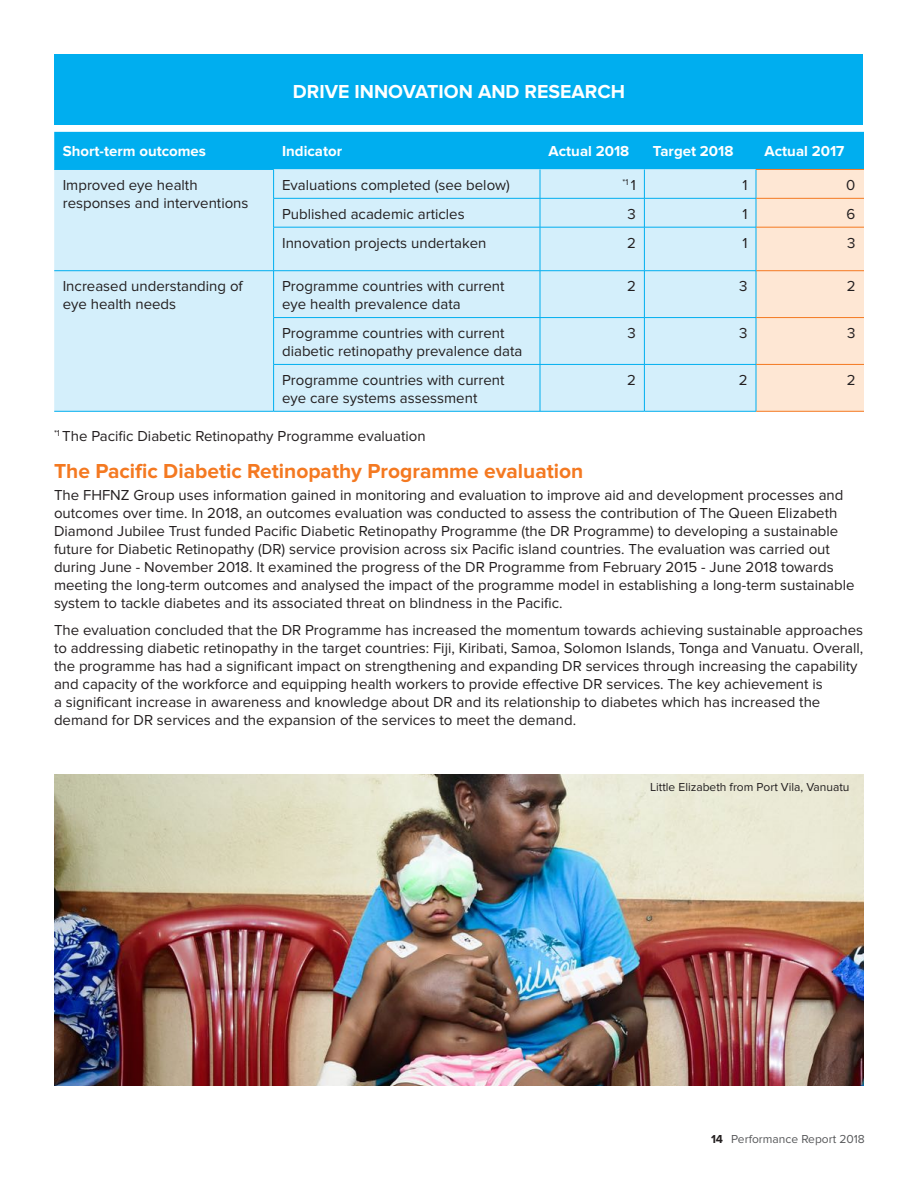
<style>
.page{position:relative;width:918px;height:1188px;background:#fff}
.page>*{position:absolute;margin:0;border:0;box-sizing:border-box;transform-origin:0 0}
.H3_Orange{font:700 21px "Proxima Nova";color:#f47921}
.Body_Copy{font:700 19.5px "Proxima Nova";color:#fff}
.Body_Copy-2{font:15px/18px "Proxima Nova";color:#231f20}
.Body_Copy-3{font:700 15px "Proxima Nova";color:#fff}
.Footnote{font:12px "Proxima Nova";color:#231f20}
.t1{font:12px "Proxima Nova";color:#57585a}
.Body_Copy-4{font:8.7px "Proxima Nova";color:#231f20}
.s1{font-size:15px}
.s2{font-weight:700;color:#231f20}
</style>
<div class="page">
<img style="left:54px;top:774px;width:810px;height:311px">
<hr style="left:274px;top:411px;width:266px;height:1px;background:#00aeef">
<hr style="left:540px;top:411px;width:104px;height:1px;background:#00aeef">
<svg style="left:54px;top:132px;width:810px;height:279px;background:#b9e4f4"></svg>
<hr style="left:644px;top:317px;width:112px;height:1px;background:#00aeef">
<hr style="left:756px;top:318px;width:1px;height:46px;background:#00aeef">
<hr style="left:644px;top:227px;width:112px;height:1px;background:#00aeef">
<hr style="left:756px;top:227px;width:1px;height:44px;background:#00aeef">
<hr style="left:644px;top:364px;width:112px;height:1px;background:#00aeef">
<hr style="left:756px;top:365px;width:1px;height:46px;background:#00aeef">
<hr style="left:644px;top:411px;width:112px;height:1px;background:#00aeef">
<hr style="left:756px;top:169px;width:108px;height:1px;background:#f47921">
<hr style="left:756px;top:270px;width:108px;height:1px;background:#f47921">
<hr style="left:756px;top:198px;width:108px;height:1px;background:#f47921">
<hr style="left:756px;top:317px;width:108px;height:1px;background:#f47921">
<hr style="left:756px;top:227px;width:108px;height:1px;background:#f47921">
<hr style="left:756px;top:364px;width:108px;height:1px;background:#f47921">
<hr style="left:756px;top:411px;width:108px;height:1px;background:#f47921">
<hr style="left:274px;top:270px;width:266px;height:1px;background:#00aeef">
<hr style="left:540px;top:270px;width:104px;height:1px;background:#00aeef">
<hr style="left:644px;top:270px;width:112px;height:1px;background:#00aeef">
<hr style="left:54px;top:411px;width:220px;height:1px;background:#00aeef">
<div style="left:54px;top:54px;width:809px;height:70px;background:#00aeef"></div>
<p class="Body_Copy" style="left:293px;top:80px;width:334px">DRIVE INNOVATION AND RESEARCH</p>
<p class="Body_Copy-3" style="left:63px;top:143px;width:145px">Short-term outcomes</p>
<p class="Body_Copy-3" style="left:282px;top:143px;width:62px">Indicator</p>
<p class="Body_Copy-3" style="left:549px;top:143px;width:82px">Actual 2018</p>
<p class="Body_Copy-3" style="left:653px;top:143px;width:82px">Target 2018</p>
<p class="Body_Copy-3" style="left:765px;top:143px;width:81px">Actual 2017</p>
<p class="Body_Copy-2" style="left:63px;top:176px;width:187px">Improved eye health responses and interventions</p>
<p class="Body_Copy-2" style="left:282px;top:176px;width:229px">Evaluations completed (see below)</p>
<p class="Body_Copy-4" style="left:623px;top:177px;width:15px">*1 <span class="s1">1</span></p>
<p class="Body_Copy-2" style="left:742px;top:176px;width:7px">1</p>
<p class="Body_Copy-2" style="left:846px;top:176px;width:11px">0</p>
<p class="Body_Copy-2" style="left:282px;top:205px;width:184px">Published academic articles</p>
<p class="Body_Copy-2" style="left:628px;top:205px;width:10px">3</p>
<p class="Body_Copy-2" style="left:742px;top:205px;width:7px">1</p>
<p class="Body_Copy-2" style="left:847px;top:205px;width:10px">6</p>
<p class="Body_Copy-2" style="left:282px;top:234px;width:206px">Innovation projects undertaken</p>
<p class="Body_Copy-2" style="left:627px;top:234px;width:10px">2</p>
<p class="Body_Copy-2" style="left:742px;top:234px;width:7px">1</p>
<p class="Body_Copy-2" style="left:847px;top:234px;width:10px">3</p>
<p class="Body_Copy-2" style="left:63px;top:277px;width:182px">Increased understanding of eye health needs</p>
<p class="Body_Copy-2" style="left:282px;top:277px;width:224px">Programme countries with current eye health prevalence data</p>
<p class="Body_Copy-2" style="left:627px;top:277px;width:10px">2</p>
<p class="Body_Copy-2" style="left:739px;top:277px;width:10px">3</p>
<p class="Body_Copy-2" style="left:847px;top:277px;width:10px">2</p>
<p class="Body_Copy-2" style="left:282px;top:324px;width:242px">Programme countries with current diabetic retinopathy prevalence data</p>
<p class="Body_Copy-2" style="left:628px;top:324px;width:10px">3</p>
<p class="Body_Copy-2" style="left:739px;top:324px;width:10px">3</p>
<p class="Body_Copy-2" style="left:847px;top:324px;width:10px">3</p>
<p class="Body_Copy-2" style="left:282px;top:371px;width:224px">Programme countries with current eye care systems assessment</p>
<p class="Body_Copy-2" style="left:627px;top:371px;width:10px">2</p>
<p class="Body_Copy-2" style="left:739px;top:371px;width:10px">2</p>
<p class="Body_Copy-2" style="left:847px;top:371px;width:10px">2</p>
<p class="Body_Copy-2" style="left:54px;top:427px;width:373px"><sup>*1</sup> The Pacific Diabetic Retinopathy Programme evaluation</p>
<p class="H3_Orange" style="left:54px;top:459px;width:531px">The Pacific Diabetic Retinopathy Programme evaluation</p>
<p class="Body_Copy-2" style="left:54px;top:486px;width:802px">The FHFNZ Group uses information gained in monitoring and evaluation to improve aid and development processes and outcomes over time. In 2018, an outcomes evaluation was conducted to assess the contribution of The Queen Elizabeth Diamond Jubilee Trust funded Pacific Diabetic Retinopathy Programme (the DR Programme) to developing a sustainable future for Diabetic Retinopathy (DR) service provision across six Pacific island countries. The evaluation was carried out during June - November 2018. It examined the progress of the DR Programme from February 2015 - June 2018 towards meeting the long-term outcomes and analysed the impact of the programme model in establishing a long-term sustainable system to tackle diabetes and its associated threat on blindness in the Pacific.</p>
<p class="Body_Copy-2" style="left:54px;top:621px;width:811px">The evaluation concluded that the DR Programme has increased the momentum towards achieving sustainable approaches to addressing diabetic retinopathy in the target countries: Fiji, Kiribati, Samoa, Solomon Islands, Tonga and Vanuatu. Overall, the programme has had a significant impact on strengthening and expanding DR services through increasing the capability and capacity of the workforce and equipping health workers to provide effective DR services. The key achievement is<br>a significant increase in awareness and knowledge about DR and its relationship to diabetes which has increased the demand for DR services and the expansion of the services to meet the demand.</p>
<p class="Footnote" style="left:650px;top:780px;width:201px">Little Elizabeth from Port Vila, Vanuatu</p>
<p class="t1" style="left:711px;top:1133px;width:155px"><span class="s2">14</span> Performance Report 2018</p>
</div>
